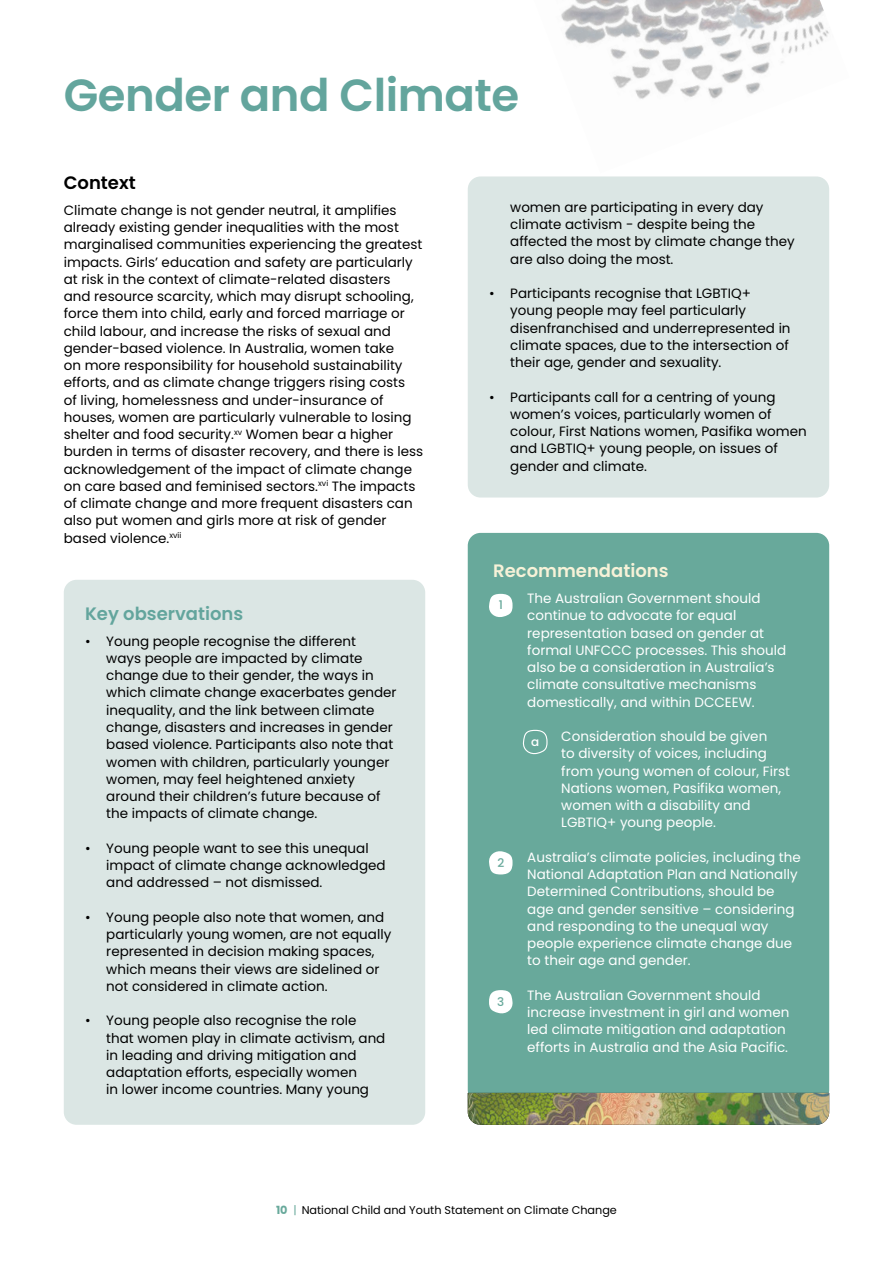
<style>
.page{position:relative;width:893px;height:1263px;background:#fff}
.page>*{position:absolute;margin:0;border:0;box-sizing:border-box;transform-origin:0 0}
.t1{font:600 45px "Poppins";letter-spacing:-.01em;color:#63a59d}
.t2{font:600 18px "Poppins";color:#63a59d}
.t3{font:600 18px "Poppins";color:#f7f2d8}
.t4{font:600 18px "Poppins";color:#000}
.t5{font:13.5px/17.2px "Poppins";color:#000}
.t6{font:13.5px/17.2px "Poppins";color:#fff}
.t7{font:500 12px "Poppins";color:#68a99b}
.t8{font:500 12px "Poppins";color:#fff}
.t9{font:11.25px "Poppins";color:#000}
.s1{font-weight:700;color:#68a99b}
.s2{color:#68a99b}
</style>
<div class="page">
<div style="left:64px;top:580px;width:361px;height:545px;background:#dbe6e4;border-radius:13px"></div>
<div style="left:468px;top:176px;width:361px;height:321px;background:#dbe6e4;border-radius:13px"></div>
<div style="left:468px;top:533px;width:361px;height:570px;background:#68a99b;border-radius:13px"></div>
<svg style="left:489px;top:594px;width:24px;height:23px"></svg>
<svg style="left:522px;top:729px;width:26px;height:26px"></svg>
<svg style="left:489px;top:851px;width:24px;height:23px"></svg>
<svg style="left:489px;top:990px;width:24px;height:24px"></svg>
<img style="left:468px;top:1093px;width:361px;height:32px">
<img style="left:561px;top:0;width:268px;height:99px">
<h1 class="t1" style="left:64px;top:76px;width:457px">Gender and Climate</h1>
<h2 class="t4" style="left:64px;top:175px;width:73px">Context</h2>
<p class="t5" style="left:64px;top:202px;width:361px">Climate change is not gender neutral, it amplifies already existing gender inequalities with the most marginalised communities experiencing the greatest impacts. Girls’ education and safety are particularly at risk in the context of climate-related disasters<br>and resource scarcity, which may disrupt schooling, force them into child, early and forced marriage or child labour, and increase the risks of sexual and gender-based violence. In Australia, women take<br>on more responsibility for household sustainability efforts, and as climate change triggers rising costs<br>of living, homelessness and under-insurance of houses, women are particularly vulnerable to losing shelter and food security.<sup>xv</sup> Women bear a higher burden in terms of disaster recovery, and there is less acknowledgement of the impact of climate change on care based and feminised sectors.<sup>xvi</sup> The impacts of climate change and more frequent disasters can also put women and girls more at risk of gender based violence.<sup>xvii</sup></p>
<h2 class="t2" style="left:85px;top:606px;width:160px">Key observations</h2>
<p class="t5" style="left:106px;top:632px;width:292px;text-indent:-21px">• Young people recognise the different<br>ways people are impacted by climate change due to their gender, the ways in which climate change exacerbates gender inequality, and the link between climate change, disasters and increases in gender based violence. Participants also note that women with children, particularly younger women, may feel heightened anxiety around their children’s future because of the impacts of climate change.</p>
<p class="t5" style="left:106px;top:840px;width:281px;text-indent:-21px">• Young people want to see this unequal impact of climate change acknowledged and addressed – not dismissed.</p>
<p class="t5" style="left:106px;top:909px;width:286px;text-indent:-21px">• Young people also note that women, and particularly young women, are not equally represented in decision making spaces, which means their views are sidelined or not considered in climate action.</p>
<p class="t5" style="left:106px;top:1012px;width:281px;text-indent:-21px">• Young people also recognise the role that women play in climate activism, and in leading and driving mitigation and adaptation efforts, especially women<br>in lower income countries. Many young</p>
<p class="t5" style="left:510px;top:199px;width:286px">women are participating in every day climate activism - despite being the affected the most by climate change they are also doing the most.</p>
<p class="t5" style="left:510px;top:285px;width:282px;text-indent:-21px">• Participants recognise that LGBTIQ+ young people may feel particularly disenfranchised and underrepresented in climate spaces, due to the intersection of their age, gender and sexuality.</p>
<p class="t5" style="left:510px;top:389px;width:298px;text-indent:-21px">• Participants call for a centring of young women’s voices, particularly women of colour, First Nations women, Pasifika women and LGBTIQ+ young people, on issues of gender and climate.</p>
<h2 class="t3" style="left:493px;top:563px;width:177px">Recommendations</h2>
<p class="t6" style="left:527px;top:590px;width:260px">The Australian Government should continue to advocate for equal representation based on gender at formal UNFCCC processes. This should also be a consideration in Australia’s climate consultative mechanisms domestically, and within DCCEEW.</p>
<p class="t6" style="left:561px;top:728px;width:230px">Consideration should be given<br>to diversity of voices, including from young women of colour, First<br>Nations women, Pasifika women, women with a disability and<br>LGBTIQ+ young people.</p>
<p class="t6" style="left:527px;top:849px;width:275px">Australia’s climate policies, including the National Adaptation Plan and Nationally Determined Contributions, should be age and gender sensitive – considering and responding to the unequal way people experience climate change due to their age and gender.</p>
<p class="t6" style="left:527px;top:987px;width:264px">The Australian Government should increase investment in girl and women led climate mitigation and adaptation efforts in Australia and the Asia Pacific.</p>
<p class="t7" style="left:499px;top:598px;width:6px">1</p>
<p class="t8" style="left:531px;top:735px;width:10px">a</p>
<p class="t7" style="left:497px;top:855px;width:8px">2</p>
<p class="t7" style="left:497px;top:994px;width:9px">3</p>
<p class="t9" style="left:276px;top:1203px;width:342px"><span class="s1">10</span> <span class="s2">|</span> National Child and Youth Statement on Climate Change</p>
</div>
